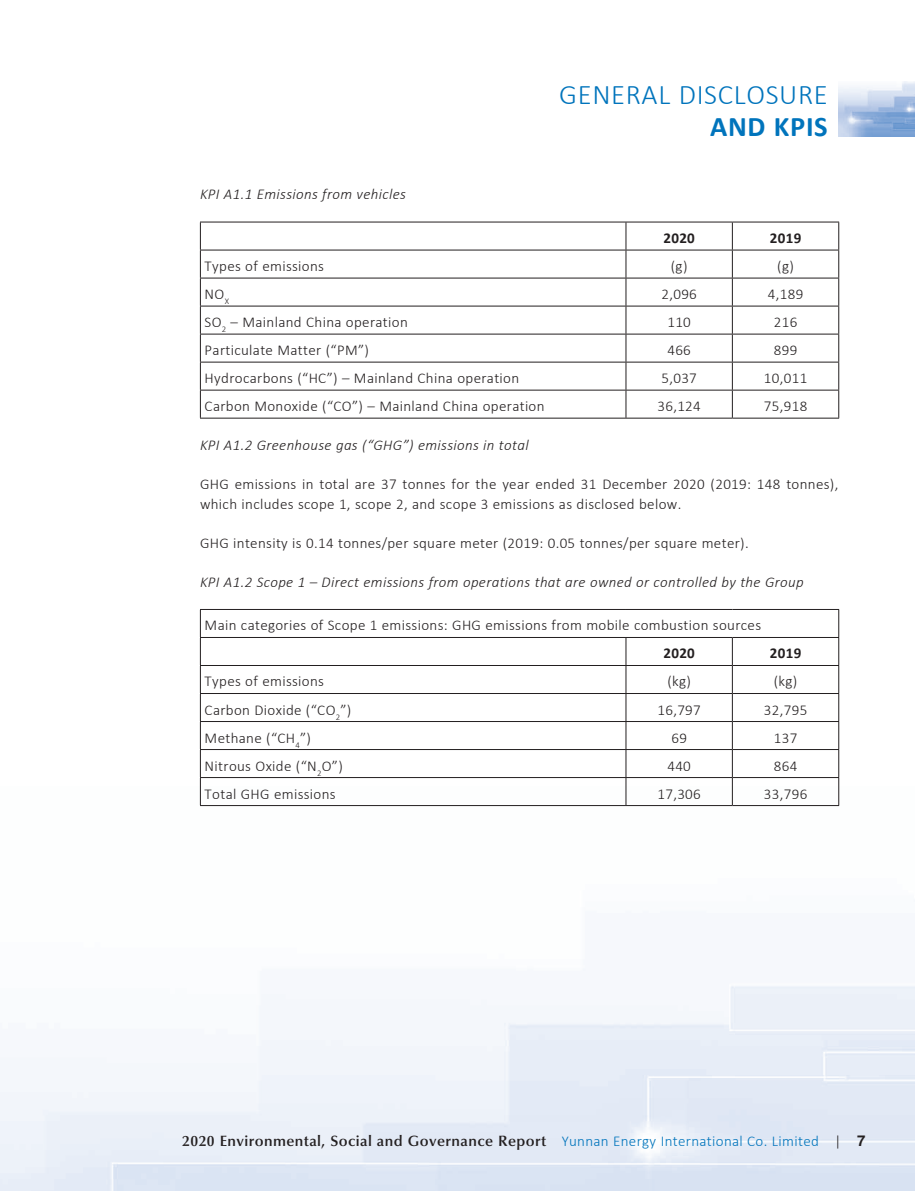
<style>
.page{position:relative;width:915px;height:1191px;background:#fff}
.page>*{position:absolute;margin:0;border:0;box-sizing:border-box;transform-origin:0 0}
.t1{font:300 28.5px "Calibri";letter-spacing:.025em;color:#0074bc}
.t2{font:700 28.5px "Calibri";letter-spacing:.02em;color:#0074bc}
._50_Table_txt{font:300 15px "Calibri";letter-spacing:.02em;color:#231f20}
._00_txt{font:300 15px/19.5px "Calibri";letter-spacing:.02em;color:#231f20}
._00_txt-2{font:italic 300 15px "Calibri";letter-spacing:.02em;color:#231f20}
.t3{font:600 15px "Optima LT Std";letter-spacing:.025em;color:#231f20}
._50_Table_txt-2{font:700 15px "Calibri";letter-spacing:.02em;color:#231f20}
.s1{font-family:"Calibri";font-weight:300;color:#0074bc}
.s2{font-family:"Calibri";font-weight:300}
.s3{font-family:"Helvetica LT Std";font-weight:700}
</style>
<div class="page">
<img style="left:0;top:787px;width:914px;height:404px">
<img style="left:838px;top:81px;width:76px;height:55px">
<hr style="left:200px;top:222px;width:425px;height:1px;background:#231f20">
<hr style="left:625px;top:222px;width:107px;height:1px;background:#231f20">
<hr style="left:732px;top:222px;width:106px;height:1px;background:#231f20">
<hr style="left:200px;top:250px;width:425px;height:1px;background:#231f20">
<hr style="left:625px;top:250px;width:107px;height:1px;background:#231f20">
<hr style="left:732px;top:250px;width:106px;height:1px;background:#231f20">
<hr style="left:200px;top:278px;width:425px;height:1px;background:#231f20">
<hr style="left:625px;top:278px;width:107px;height:1px;background:#231f20">
<hr style="left:732px;top:278px;width:106px;height:1px;background:#231f20">
<hr style="left:200px;top:306px;width:425px;height:1px;background:#231f20">
<hr style="left:625px;top:306px;width:107px;height:1px;background:#231f20">
<hr style="left:732px;top:306px;width:106px;height:1px;background:#231f20">
<hr style="left:200px;top:334px;width:425px;height:1px;background:#231f20">
<hr style="left:625px;top:334px;width:107px;height:1px;background:#231f20">
<hr style="left:732px;top:334px;width:106px;height:1px;background:#231f20">
<hr style="left:200px;top:362px;width:425px;height:1px;background:#231f20">
<hr style="left:625px;top:362px;width:107px;height:1px;background:#231f20">
<hr style="left:732px;top:362px;width:106px;height:1px;background:#231f20">
<hr style="left:200px;top:390px;width:425px;height:1px;background:#231f20">
<svg style="left:200px;top:222px;width:1px;height:196px"></svg>
<hr style="left:625px;top:390px;width:107px;height:1px;background:#231f20">
<svg style="left:625px;top:222px;width:1px;height:196px"></svg>
<hr style="left:732px;top:390px;width:106px;height:1px;background:#231f20">
<svg style="left:731px;top:222px;width:1px;height:196px"></svg>
<svg style="left:838px;top:222px;width:1px;height:196px"></svg>
<hr style="left:200px;top:418px;width:425px;height:1px;background:#231f20">
<hr style="left:625px;top:418px;width:107px;height:1px;background:#231f20">
<hr style="left:732px;top:418px;width:106px;height:1px;background:#231f20">
<hr style="left:200px;top:609px;width:425px;height:1px;background:#231f20">
<hr style="left:625px;top:609px;width:107px;height:1px;background:#231f20">
<hr style="left:732px;top:609px;width:106px;height:1px;background:#231f20">
<hr style="left:200px;top:637px;width:425px;height:1px;background:#231f20">
<hr style="left:625px;top:637px;width:107px;height:1px;background:#231f20">
<hr style="left:732px;top:637px;width:106px;height:1px;background:#231f20">
<hr style="left:200px;top:665px;width:425px;height:1px;background:#231f20">
<hr style="left:625px;top:665px;width:107px;height:1px;background:#231f20">
<hr style="left:732px;top:665px;width:106px;height:1px;background:#231f20">
<hr style="left:200px;top:693px;width:425px;height:1px;background:#231f20">
<hr style="left:625px;top:693px;width:107px;height:1px;background:#231f20">
<hr style="left:732px;top:693px;width:106px;height:1px;background:#231f20">
<hr style="left:200px;top:721px;width:425px;height:1px;background:#231f20">
<hr style="left:625px;top:721px;width:107px;height:1px;background:#231f20">
<hr style="left:732px;top:721px;width:106px;height:1px;background:#231f20">
<hr style="left:200px;top:749px;width:425px;height:1px;background:#231f20">
<hr style="left:625px;top:749px;width:107px;height:1px;background:#231f20">
<hr style="left:732px;top:749px;width:106px;height:1px;background:#231f20">
<hr style="left:200px;top:777px;width:425px;height:1px;background:#231f20">
<svg style="left:200px;top:610px;width:1px;height:195px"></svg>
<hr style="left:625px;top:777px;width:107px;height:1px;background:#231f20">
<svg style="left:625px;top:638px;width:1px;height:167px"></svg>
<hr style="left:732px;top:777px;width:106px;height:1px;background:#231f20">
<svg style="left:731px;top:638px;width:1px;height:167px"></svg>
<svg style="left:838px;top:610px;width:1px;height:195px"></svg>
<hr style="left:200px;top:805px;width:425px;height:1px;background:#231f20">
<hr style="left:625px;top:805px;width:107px;height:1px;background:#231f20">
<hr style="left:732px;top:805px;width:106px;height:1px;background:#231f20">
<p class="_00_txt-2" style="left:200px;top:185px;width:207px">KPI A1.1 Emissions from vehicles</p>
<h1 class="t1" style="left:559px;top:77px;width:270px">GENERAL DISCLOSURE</h1>
<h1 class="t2" style="left:710px;top:106px;width:119px">AND KPIS</h1>
<p class="_50_Table_txt-2" style="left:663px;top:227px;width:33px">2020</p>
<p class="_50_Table_txt-2" style="left:769px;top:227px;width:33px">2019</p>
<p class="_50_Table_txt" style="left:204px;top:257px;width:121px">Types of emissions</p>
<p class="_50_Table_txt" style="left:670px;top:257px;width:18px">(g)</p>
<p class="_50_Table_txt" style="left:777px;top:257px;width:18px">(g)</p>
<p class="_50_Table_txt" style="left:204px;top:285px;width:26px">NO<sub>X</sub></p>
<p class="_50_Table_txt" style="left:661px;top:285px;width:37px">2,096</p>
<p class="_50_Table_txt" style="left:767px;top:285px;width:37px">4,189</p>
<p class="_50_Table_txt" style="left:204px;top:313px;width:205px">SO<sub>2</sub> – Mainland China operation</p>
<p class="_50_Table_txt" style="left:667px;top:313px;width:25px">110</p>
<p class="_50_Table_txt" style="left:773px;top:313px;width:25px">216</p>
<p class="_50_Table_txt" style="left:204px;top:341px;width:166px">Particulate Matter (“PM”)</p>
<p class="_50_Table_txt" style="left:667px;top:341px;width:25px">466</p>
<p class="_50_Table_txt" style="left:773px;top:341px;width:25px">899</p>
<p class="_50_Table_txt" style="left:204px;top:369px;width:316px">Hydrocarbons (“HC”) – Mainland China operation</p>
<p class="_50_Table_txt" style="left:661px;top:369px;width:37px">5,037</p>
<p class="_50_Table_txt" style="left:763px;top:369px;width:45px">10,011</p>
<p class="_50_Table_txt" style="left:204px;top:397px;width:341px">Carbon Monoxide (“CO”) – Mainland China operation</p>
<p class="_50_Table_txt" style="left:657px;top:397px;width:45px">36,124</p>
<p class="_50_Table_txt" style="left:763px;top:397px;width:45px">75,918</p>
<p class="_00_txt-2" style="left:200px;top:436px;width:330px">KPI A1.2 Greenhouse gas (“GHG”) emissions in total</p>
<p class="_00_txt" style="left:200px;top:474px;width:639px">GHG emissions in total are 37 tonnes for the year ended 31 December 2020 (2019: 148 tonnes), which includes scope 1, scope 2, and scope 3 emissions as disclosed below.</p>
<p class="_00_txt" style="left:200px;top:533px;width:550px">GHG intensity is 0.14 tonnes/per square meter (2019: 0.05 tonnes/per square meter).</p>
<p class="_00_txt-2" style="left:200px;top:572px;width:605px">KPI A1.2 Scope 1 – Direct emissions from operations that are owned or controlled by the Group</p>
<p class="_50_Table_txt" style="left:204px;top:616px;width:557px">Main categories of Scope 1 emissions: GHG emissions from mobile combustion sources</p>
<p class="_50_Table_txt-2" style="left:663px;top:643px;width:33px">2020</p>
<p class="_50_Table_txt-2" style="left:769px;top:643px;width:33px">2019</p>
<p class="_50_Table_txt" style="left:204px;top:672px;width:121px">Types of emissions</p>
<p class="_50_Table_txt" style="left:667px;top:672px;width:25px">(kg)</p>
<p class="_50_Table_txt" style="left:773px;top:672px;width:25px">(kg)</p>
<p class="_50_Table_txt" style="left:204px;top:700px;width:148px">Carbon Dioxide (“CO<sub>2</sub>”)</p>
<p class="_50_Table_txt" style="left:657px;top:700px;width:45px">16,797</p>
<p class="_50_Table_txt" style="left:763px;top:700px;width:45px">32,795</p>
<p class="_50_Table_txt" style="left:204px;top:728px;width:108px">Methane (“CH<sub>4</sub>”)</p>
<p class="_50_Table_txt" style="left:671px;top:728px;width:17px">69</p>
<p class="_50_Table_txt" style="left:773px;top:728px;width:25px">137</p>
<p class="_50_Table_txt" style="left:204px;top:756px;width:140px">Nitrous Oxide (“N<sub>2</sub>O”)</p>
<p class="_50_Table_txt" style="left:667px;top:756px;width:25px">440</p>
<p class="_50_Table_txt" style="left:773px;top:756px;width:25px">864</p>
<p class="_50_Table_txt" style="left:204px;top:784px;width:132px">Total GHG emissions</p>
<p class="_50_Table_txt" style="left:657px;top:784px;width:45px">17,306</p>
<p class="_50_Table_txt" style="left:763px;top:784px;width:45px">33,796</p>
<p class="t3" style="left:182px;top:1132px;width:684px">2020 Environmental, Social and Governance Report <span class="s1">Yunnan Energy International Co. Limited</span> <span class="s2">|</span> <span class="s3">7</span></p>
</div>
